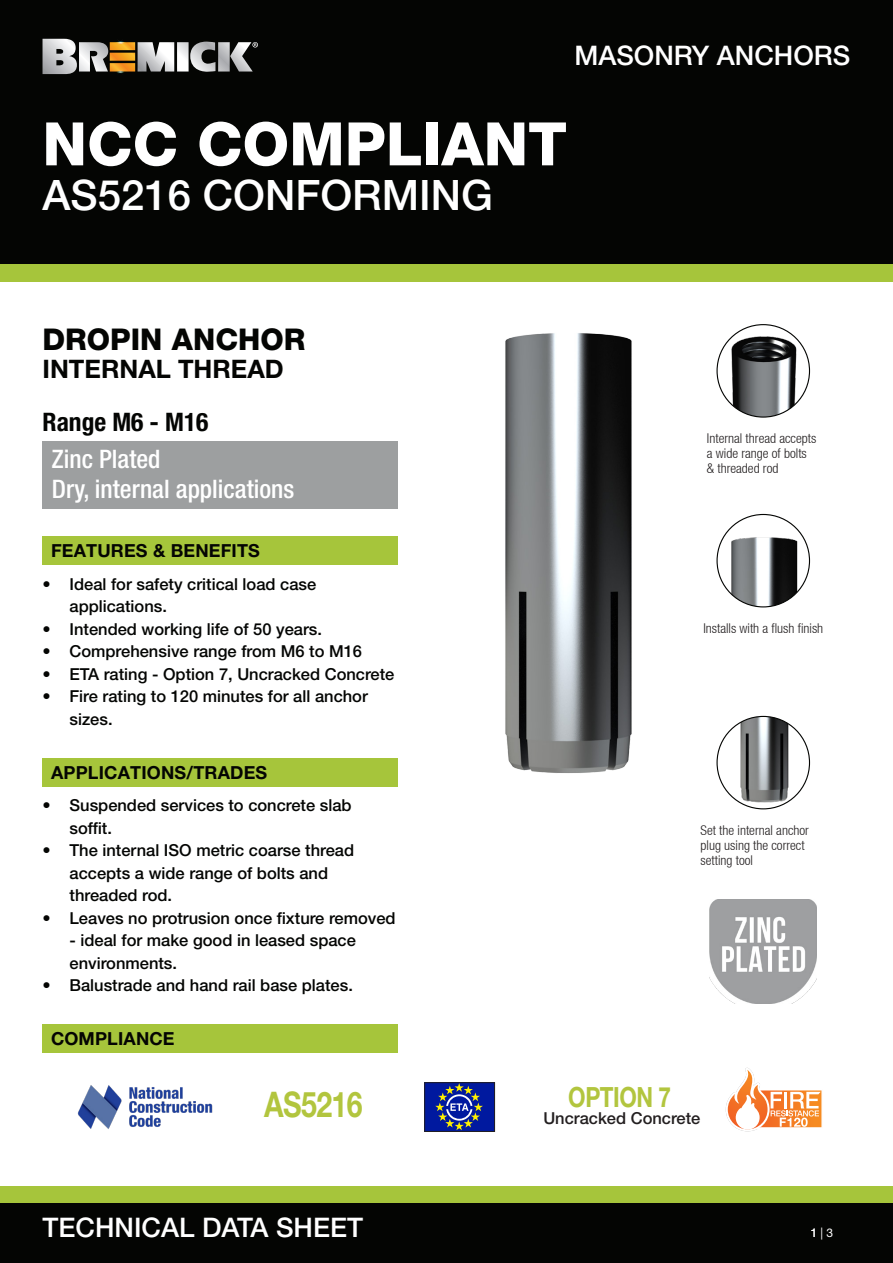
<style>
.page{position:relative;width:893px;height:1263px;background:#fff}
.page>*{position:absolute;margin:0;border:0;box-sizing:border-box;transform-origin:0 0}
.t1{font:800 60px "Helvetica Neue LT Std";color:#fff}
.t2{font:500 42px "Helvetica Neue LT Std";color:#fff}
.t3{font:700 35.4px "Helvetica Neue LT Pro";letter-spacing:-.02em;color:#b2c53e;scale:.81 1}
.Heading_First_Line{font:800 30px "Helvetica Neue LT Std";color:#040503}
.t4{font:700 27.9px "Helvetica Neue LT Pro";letter-spacing:-.02em;color:#b2c53e;scale:.81 1}
.t5{font:500 27px "Helvetica Neue LT Std";color:#fff}
.SIZE{font:500 condensed 25.5px "Helvetica Neue LT Std";color:#fff}
.Heading_Second_Line{font:700 25.5px "Helvetica Neue";color:#040503}
.Size{font:700 condensed 25.5px "Helvetica Neue LT Std";color:#040503}
.Subheading{font:700 18px "Helvetica Neue LT Pro";letter-spacing:.01em;color:#040503}
.t6{font:500 16.5px/22.5px "Helvetica Neue LT Std";color:#040503}
.t7{font:500 16.5px "Helvetica Neue LT Std";color:#231f20}
.CALL_OUT{font:300 condensed 13.5px/15px "Helvetica Neue LT";color:#231f20}
.t8{font:12px "Helvetica Neue LT Std";color:#fff}
</style>
<div class="page">
<div style="left:0;top:1186px;width:893px;height:17px;background:#a6c53b"></div>
<div style="left:0;top:1203px;width:893px;height:60px;background:#040503"></div>
<div style="left:0;top:0;width:893px;height:265px;background:#040503"></div>
<div style="left:0;top:265px;width:893px;height:17px;background:#a6c53b"></div>
<div style="left:43px;top:1025px;width:355px;height:28px;background:#a6c53b"></div>
<div style="left:43px;top:537px;width:355px;height:28px;background:#a6c53b"></div>
<div style="left:43px;top:759px;width:355px;height:28px;background:#a6c53b"></div>
<svg style="left:43px;top:38px;width:215px;height:37px"></svg>
<img style="left:505px;top:333px;width:127px;height:440px">
<img style="left:710px;top:899px;width:107px;height:105px">
<img style="left:718px;top:331px;width:91px;height:86px">
<img style="left:717px;top:514px;width:92px;height:93px;border-radius:46px">
<div style="left:43px;top:442px;width:355px;height:67px;background:#9d9fa0"></div>
<div style="left:424px;top:1082px;width:71px;height:50px;background:#00199f"></div>
<div style="left:424px;top:1082px;width:71px;height:50px;border:1px solid #231f20"></div>
<svg style="left:435px;top:1083px;width:48px;height:47px"></svg>
<svg style="left:726px;top:1068px;width:96px;height:63px"></svg>
<img style="left:78px;top:1085px;width:134px;height:44px">
<img style="left:717px;top:716px;width:92px;height:93px;border-radius:46px">
<p class="t5" style="left:574px;top:40px;width:278px">MASONRY ANCHORS</p>
<p class="t1" style="left:43px;top:108px;width:526px">NCC COMPLIANT</p>
<p class="t2" style="left:43px;top:170px;width:452px">AS5216 CONFORMING</p>
<p class="Heading_First_Line" style="left:43px;top:321px;width:264px">DROPIN ANCHOR</p>
<p class="Heading_Second_Line" style="left:43px;top:354px;width:243px">INTERNAL THREAD</p>
<p class="Size" style="left:43px;top:406px;width:168px">Range M6 - M16</p>
<p class="SIZE" style="left:52px;top:444px;width:110px">Zinc Plated</p>
<p class="SIZE" style="left:52px;top:474px;width:244px">Dry, internal applications</p>
<p class="Subheading" style="left:51px;top:540px;width:210px">FEATURES &amp; BENEFITS</p>
<p class="t6" style="left:70px;top:572px;width:248px;text-indent:-27px">• Ideal for safety critical load case applications.</p>
<p class="t6" style="left:43px;top:617px;width:281px">• Intended working life of 50 years.</p>
<p class="t6" style="left:43px;top:640px;width:321px">• Comprehensive range from M6 to M16</p>
<p class="t6" style="left:43px;top:662px;width:353px">• ETA rating - Option 7, Uncracked Concrete</p>
<p class="t6" style="left:70px;top:685px;width:300px;text-indent:-27px">• Fire rating to 120 minutes for all anchor sizes.</p>
<p class="Subheading" style="left:51px;top:761px;width:218px">APPLICATIONS/TRADES</p>
<p class="t6" style="left:70px;top:794px;width:284px;text-indent:-27px">• Suspended services to concrete slab soffit.</p>
<p class="t6" style="left:70px;top:839px;width:286px;text-indent:-27px">• The internal ISO metric coarse thread accepts a wide range of bolts and threaded rod.</p>
<p class="t6" style="left:43px;top:906px;width:355px">• Leaves no protrusion once fixture removed</p>
<p class="t6" style="left:70px;top:929px;width:288px">- ideal for make good in leased space environments.</p>
<p class="t6" style="left:43px;top:974px;width:312px">• Balustrade and hand rail base plates.</p>
<p class="Subheading" style="left:51px;top:1028px;width:125px">COMPLIANCE</p>
<p class="CALL_OUT" style="left:707px;top:430px;width:111px">Internal thread accepts a wide range of bolts</p>
<p class="CALL_OUT" style="left:707px;top:460px;width:73px">&amp; threaded rod</p>
<p class="CALL_OUT" style="left:703px;top:620px;width:121px">Installs with a flush finish</p>
<p class="CALL_OUT" style="left:701px;top:822px;width:110px">Set the internal anchor plug using the correct setting tool</p>
<p class="t3" style="left:264px;top:1083px;width:123px">AS5216</p>
<p class="t4" style="left:568px;top:1079px;width:128px">OPTION 7</p>
<p class="t7" style="left:543px;top:1108px;width:159px">Uncracked Concrete</p>
<p class="t5" style="left:43px;top:1211px;width:322px">TECHNICAL DATA SHEET</p>
<p class="t8" style="left:810px;top:1226px;width:24px">1 | 3</p>
</div>
